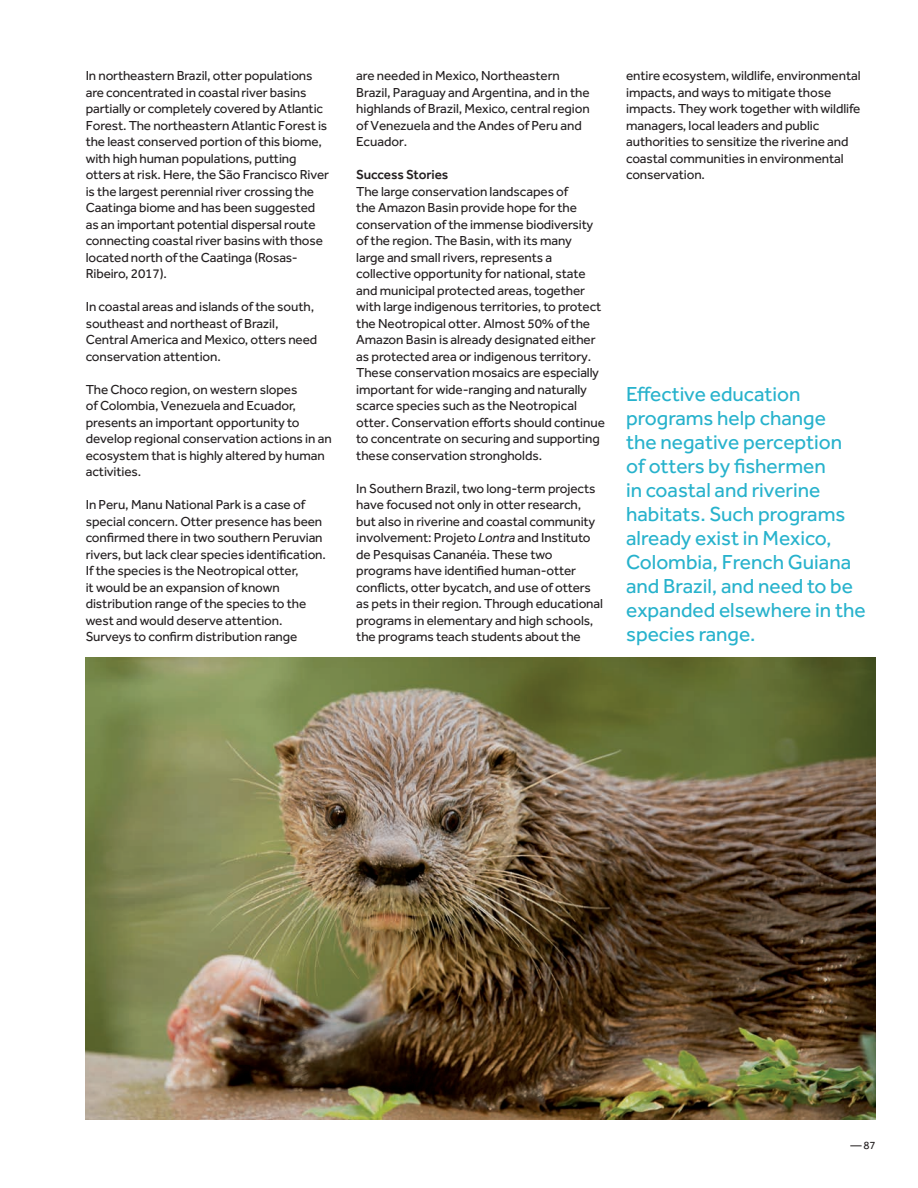
<style>
.page{position:relative;width:918px;height:1188px;background:#fff}
.page>*{position:absolute;margin:0;border:0;box-sizing:border-box;transform-origin:0 0}
.t1{font:21px/24px "Effra";color:#27b2cc}
.t2{font:13.5px/16.5px "Effra";letter-spacing:-.005em;color:#231f20}
.t3{font:500 13.5px "Effra";letter-spacing:-.005em;color:#231f20}
.t4{font:11.25px "Effra";color:#231f20}
.s1{font-style:italic}
</style>
<div class="page">
<img style="left:85px;top:658px;width:790px;height:462px">
<p class="t2" style="left:86px;top:67px;width:245px">In northeastern Brazil, otter populations are concentrated in coastal river basins partially or completely covered by Atlantic Forest. The northeastern Atlantic Forest is the least conserved portion of this biome, with high human populations, putting otters at risk. Here, the São Francisco River is the largest perennial river crossing the Caatinga biome and has been suggested as an important potential dispersal route connecting coastal river basins with those located north of the Caatinga (Rosas-Ribeiro, 2017).</p>
<p class="t2" style="left:86px;top:298px;width:233px">In coastal areas and islands of the south, southeast and northeast of Brazil, Central America and Mexico, otters need conservation attention.</p>
<p class="t2" style="left:86px;top:381px;width:248px">The Choco region, on western slopes<br>of Colombia, Venezuela and Ecuador, presents an important opportunity to develop regional conservation actions in an ecosystem that is highly altered by human activities.</p>
<p class="t2" style="left:86px;top:496px;width:242px">In Peru, Manu National Park is a case of special concern. Otter presence has been confirmed there in two southern Peruvian rivers, but lack clear species identification.<br>If the species is the Neotropical otter,<br>it would be an expansion of known distribution range of the species to the west and would deserve attention.<br>Surveys to confirm distribution range</p>
<p class="t2" style="left:356px;top:67px;width:235px">are needed in Mexico, Northeastern Brazil, Paraguay and Argentina, and in the highlands of Brazil, Mexico, central region of Venezuela and the Andes of Peru and Ecuador.</p>
<p class="t3" style="left:356px;top:167px;width:93px">Success Stories</p>
<p class="t2" style="left:356px;top:183px;width:250px">The large conservation landscapes of<br>the Amazon Basin provide hope for the conservation of the immense biodiversity of the region. The Basin, with its many<br>large and small rivers, represents a collective opportunity for national, state and municipal protected areas, together with large indigenous territories, to protect the Neotropical otter. Almost 50% of the Amazon Basin is already designated either as protected area or indigenous territory.<br>These conservation mosaics are especially important for wide-ranging and naturally scarce species such as the Neotropical otter. Conservation efforts should continue to concentrate on securing and supporting these conservation strongholds.</p>
<p class="t2" style="left:356px;top:480px;width:248px">In Southern Brazil, two long-term projects have focused not only in otter research, but also in riverine and coastal community involvement: Projeto <span class="s1">Lontra</span> and Instituto de Pesquisas Cananéia. These two programs have identified human-otter conflicts, otter bycatch, and use of otters as pets in their region. Through educational programs in elementary and high schools, the programs teach students about the</p>
<p class="t2" style="left:626px;top:67px;width:236px">entire ecosystem, wildlife, environmental impacts, and ways to mitigate those impacts. They work together with wildlife managers, local leaders and public authorities to sensitize the riverine and coastal communities in environmental conservation.</p>
<p class="t1" style="left:626px;top:382px;width:241px">Effective education programs help change<br>the negative perception of otters by fishermen<br>in coastal and riverine habitats. Such programs already exist in Mexico,<br>Colombia, French Guiana and Brazil, and need to be expanded elsewhere in the species range.</p>
<p class="t4" style="left:850px;top:1139px;width:27px">— 87</p>
</div>
